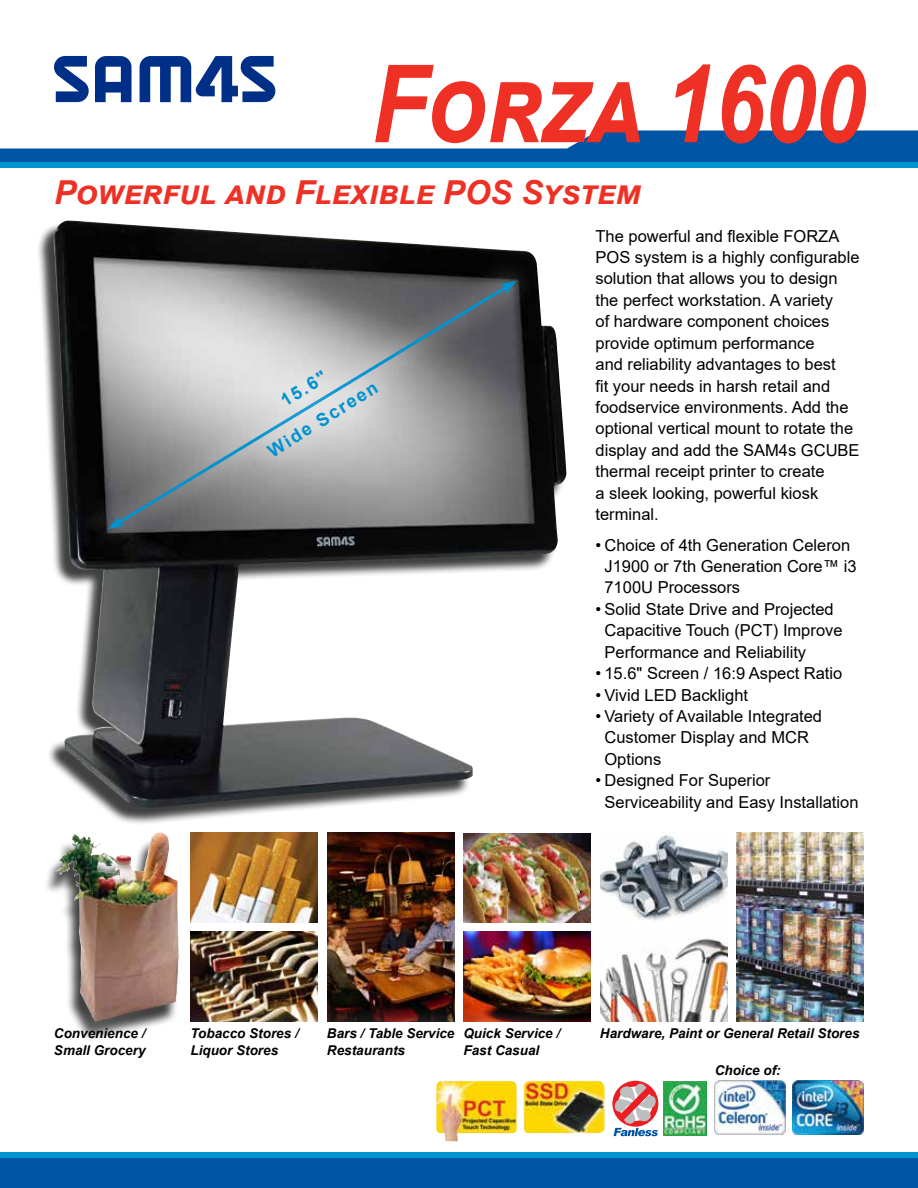
<style>
.page{position:relative;width:918px;height:1188px;background:#fff}
.page>*{position:absolute;margin:0;border:0;box-sizing:border-box;transform-origin:0 0}
.t1{font:italic 700 108px "Arial";color:#ee3124;scale:.83 1}
.t2{font:italic 700 33px "Arial";letter-spacing:.005em;color:#ee3124}
.t3{font:700 18px/36px "Arial";color:#0093d0;text-align:center}
.t4{font:16.5px/21.5px "Arial";color:#000}
.t5{font:italic 700 13.5px/16.2px "Arial";color:#000}
</style>
<div class="page">
<img style="left:464px;top:932px;width:127px;height:71px">
<svg style="left:0;top:131px;width:918px;height:31px"></svg>
<div style="left:0;top:162px;width:918px;height:6px;background:#0093d0"></div>
<div style="left:0;top:1152px;width:918px;height:36px;background:#0054a4"></div>
<div style="left:0;top:1152px;width:918px;height:6px;background:#0093d0"></div>
<div style="left:36px;top:223px;width:528px;height:602px;background:#000;opacity:.75"></div>
<img style="left:52px;top:220px;width:515px;height:588px">
<svg style="left:54px;top:56px;width:221px;height:46px"></svg>
<img style="left:715px;top:1083px;width:71px;height:51px">
<svg style="left:612px;top:1083px;width:46px;height:53px"></svg>
<img style="left:793px;top:1083px;width:71px;height:51px">
<img style="left:664px;top:1083px;width:42px;height:52px">
<img style="left:436px;top:1083px;width:81px;height:58px">
<img style="left:524px;top:1083px;width:82px;height:50px">
<img style="left:327px;top:833px;width:127px;height:170px">
<div style="left:42px;top:838px;width:138px;height:204px;background:#000;opacity:.75"></div>
<img style="left:57px;top:833px;width:100px;height:40px">
<img style="left:190px;top:833px;width:128px;height:90px">
<img style="left:190px;top:932px;width:128px;height:71px">
<div style="left:30px;top:1003px;width:854px;height:80px;background:#fff;opacity:.75"></div>
<img style="left:600px;top:938px;width:128px;height:83px">
<img style="left:600px;top:835px;width:128px;height:86px">
<img style="left:736px;top:833px;width:128px;height:189px">
<img style="left:464px;top:834px;width:127px;height:89px">
<div style="left:84px;top:255px;width:457px;height:299px;background:#fff;opacity:.75"></div>
<svg style="left:113px;top:282px;width:399px;height:246px;background:#8f9091"></svg>
<svg style="left:108px;top:516px;width:17px;height:13px"></svg>
<svg style="left:500px;top:281px;width:17px;height:13px"></svg>
<svg style="left:212px;top:314px;width:202px;height:179px;background:#bcbfc0"></svg>
<h1 class="t1" style="left:372px;top:32px;width:596px">Forza 1600</h1>
<h2 class="t2" style="left:54px;top:170px;width:589px">Powerful and Flexible POS System</h2>
<p class="t4" style="left:595px;top:225px;width:266px">The powerful and flexible FORZA<br>POS system is a highly configurable solution that allows you to design the perfect workstation. A variety<br>of hardware component choices provide optimum performance<br>and reliability advantages to best<br>fit your needs in harsh retail and foodservice environments. Add the optional vertical mount to rotate the display and add the SAM4s GCUBE thermal receipt printer to create<br>a sleek looking, powerful kiosk terminal.</p>
<p class="t4" style="left:604px;top:534px;width:254px;text-indent:-9px">• Choice of 4th Generation Celeron<br>J1900 or 7th Generation Core™ i3<br>7100U Processors</p>
<p class="t4" style="left:604px;top:598px;width:240px;text-indent:-9px">• Solid State Drive and Projected<br>Capacitive Touch (PCT) Improve<br>Performance and Reliability</p>
<p class="t4" style="left:595px;top:663px;width:248px">• 15.6" Screen / 16:9 Aspect Ratio</p>
<p class="t4" style="left:595px;top:684px;width:154px">• Vivid LED Backlight</p>
<p class="t4" style="left:604px;top:705px;width:219px;text-indent:-9px">• Variety of Available Integrated<br>Customer Display and MCR<br>Options</p>
<p class="t4" style="left:604px;top:770px;width:256px;text-indent:-9px">• Designed For Superior<br>Serviceability and Easy Installation</p>
<p class="t3" style="left:241px;top:407px;width:128px;rotate:-32deg">15.6"<br>Wide Screen</p>
<p class="t5" style="left:54px;top:1026px;width:93px">Convenience /<br>Small Grocery</p>
<p class="t5" style="left:190px;top:1026px;width:110px">Tobacco Stores /<br>Liquor Stores</p>
<p class="t5" style="left:327px;top:1026px;width:129px">Bars / Table Service<br>Restaurants</p>
<p class="t5" style="left:463px;top:1026px;width:98px">Quick Service /<br>Fast Casual</p>
<p class="t5" style="left:600px;top:1026px;width:261px">Hardware, Paint or General Retail Stores</p>
<p class="t5" style="left:715px;top:1062px;width:68px">Choice of:</p>
</div>
